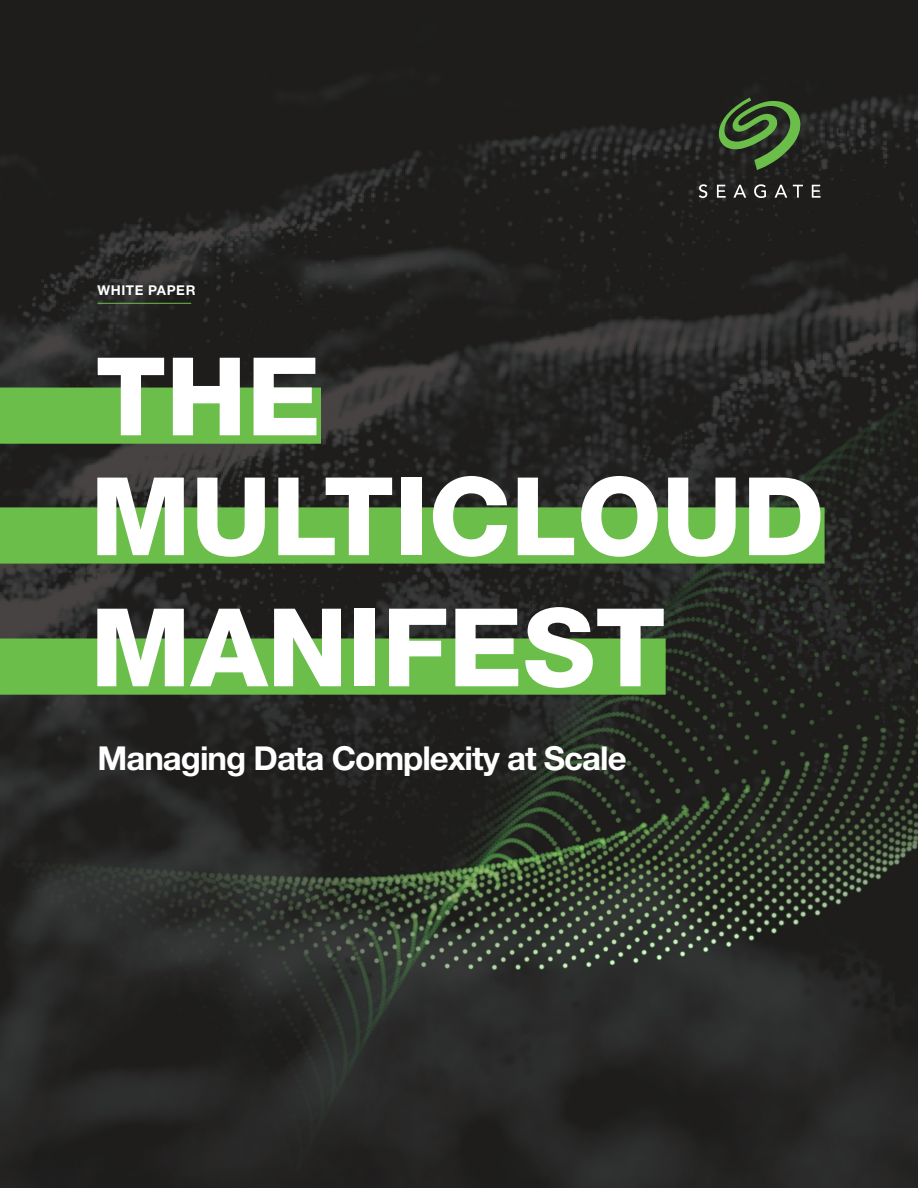
<style>
.page{position:relative;width:918px;height:1188px;background:#fff}
.page>*{position:absolute;margin:0;border:0;box-sizing:border-box;transform-origin:0 0}
.t1{font:800 108.6px/119.9px "Helvetica Neue LT Std";color:#fff}
.t2{font:700 33px "Helvetica Neue LT Std";letter-spacing:-.03em;color:#fff}
.t3{font:700 13.5px "Helvetica Neue LT Std";letter-spacing:.04em;color:#fff}
</style>
<div class="page">
<img style="left:0;top:0;width:918px;height:1188px">
<svg style="left:718px;top:97px;width:83px;height:73px;background:#3a552e"></svg>
<svg style="left:699px;top:184px;width:8px;height:14px"></svg>
<svg style="left:717px;top:185px;width:9px;height:13px"></svg>
<svg style="left:733px;top:185px;width:13px;height:13px"></svg>
<svg style="left:754px;top:184px;width:12px;height:14px"></svg>
<svg style="left:774px;top:185px;width:13px;height:13px"></svg>
<svg style="left:793px;top:185px;width:10px;height:13px"></svg>
<svg style="left:812px;top:185px;width:9px;height:13px"></svg>
<div style="left:0;top:388px;width:321px;height:56px;background:#6bbe4a"></div>
<div style="left:0;top:507px;width:825px;height:57px;background:#6bbe4a"></div>
<div style="left:0;top:639px;width:666px;height:56px;background:#6bbe4a"></div>
<hr style="left:98px;top:303px;width:93px;height:1px;background:#6bbe4a">
<p class="t3" style="left:98px;top:281px;width:99px">WHITE PAPER</p>
<h1 class="t1" style="left:90px;top:336px;width:736px">THE<br>MULTICLOUD</h1>
<h1 class="t1" style="left:90px;top:587px;width:577px">MANIFEST</h1>
<p class="t2" style="left:98px;top:738px;width:531px">Managing Data Complexity at Scale</p>
</div>
